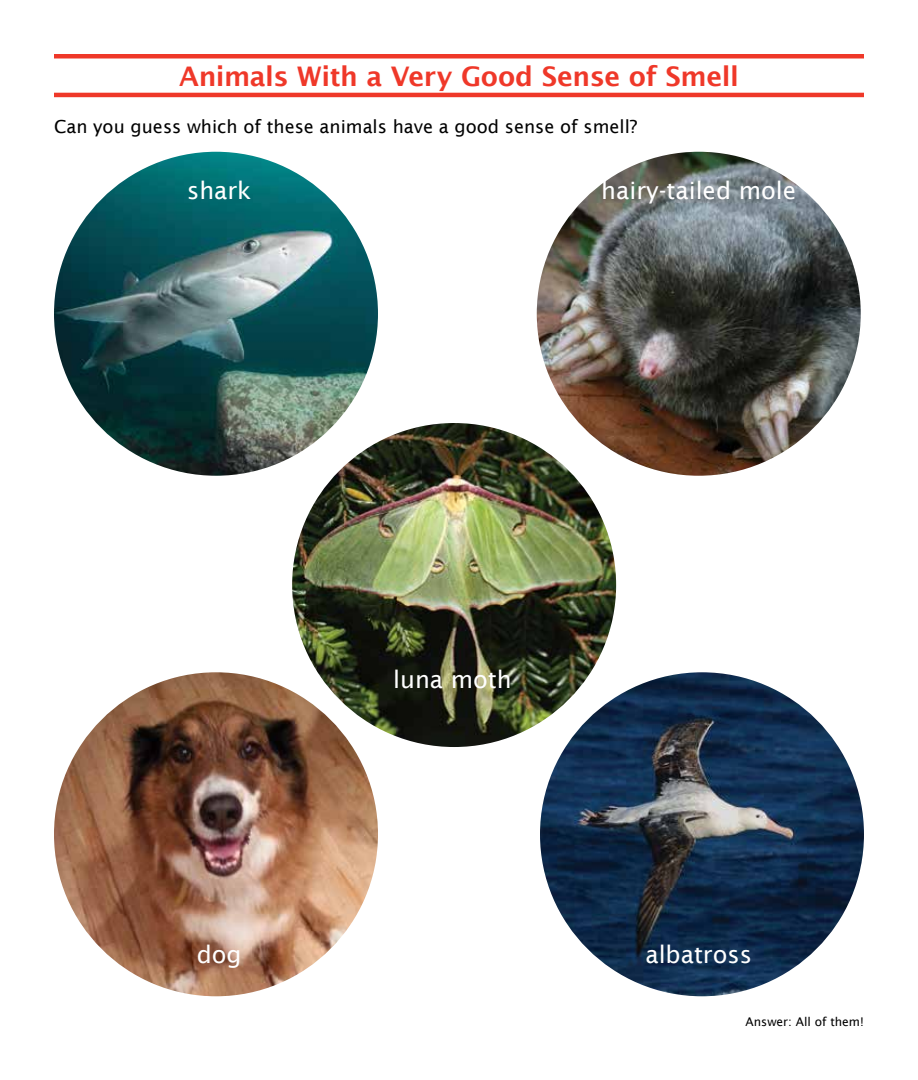
<style>
.page{position:relative;width:918px;height:1080px;background:#fff}
.page>*{position:absolute;margin:0;border:0;box-sizing:border-box;transform-origin:0 0}
.t1{font:600 27px "Lucida Sans";letter-spacing:-.015em;color:#ef3829}
.t2{font:24px "Lucida Sans";color:#fff}
.t3{font:18px "Lucida Sans";color:#000}
.t4{font:12px "Lucida Sans";color:#000}
</style>
<div class="page">
<img style="left:54px;top:152px;width:324px;height:324px;border-radius:162px">
<img style="left:537px;top:152px;width:324px;height:324px;border-radius:162px">
<img style="left:292px;top:423px;width:324px;height:324px;border-radius:162px">
<img style="left:54px;top:672px;width:324px;height:324px;border-radius:162px">
<img style="left:540px;top:672px;width:324px;height:324px;border-radius:162px">
<hr style="left:54px;top:93px;width:810px;height:4px;background:#ef3829">
<hr style="left:54px;top:54px;width:810px;height:4px;background:#ef3829">
<h1 class="t1" style="left:179px;top:61px;width:561px">Animals With a Very Good Sense of Smell</h1>
<p class="t3" style="left:54px;top:116px;width:585px">Can you guess which of these animals have a good sense of smell?</p>
<h2 class="t2" style="left:187px;top:177px;width:66px">shark</h2>
<h2 class="t2" style="left:601px;top:177px;width:196px">hairy-tailed mole</h2>
<h2 class="t2" style="left:393px;top:666px;width:120px">luna moth</h2>
<h2 class="t2" style="left:197px;top:941px;width:46px">dog</h2>
<h2 class="t2" style="left:645px;top:941px;width:108px">albatross</h2>
<p class="t4" style="left:746px;top:1015px;width:120px">Answer: All of them!</p>
</div>
